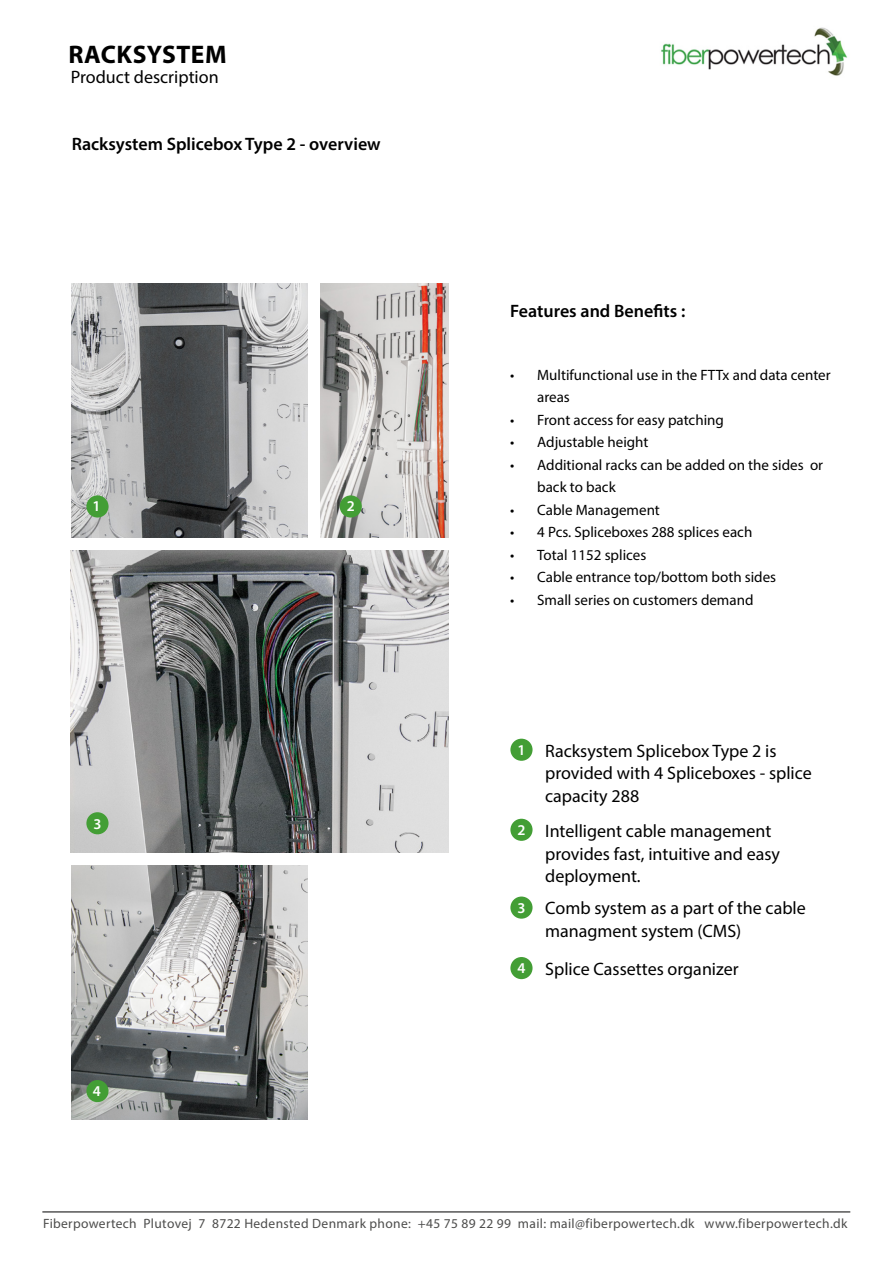
<style>
.page{position:relative;width:893px;height:1263px;background:#fff}
.page>*{position:absolute;margin:0;border:0;box-sizing:border-box;transform-origin:0 0}
.t1{font:700 25.5px "Myriad Pro";letter-spacing:.02em;color:#000}
.t2{font:18px/22.5px "Myriad Pro";color:#000}
.t3{font:600 18px "Myriad Pro";color:#000}
.t4{font:15px/22.5px "Myriad Pro";color:#000}
.t5{font:600 15px "Myriad Pro";color:#fff}
.t6{font:13.5px "Myriad Pro";letter-spacing:.025em;color:#4d4d4c}
</style>
<div class="page">
<hr style="left:42px;top:1211px;width:808px;height:1px;background:#000">
<img style="left:661px;top:27px;width:186px;height:49px">
<img style="left:71px;top:551px;width:378px;height:301px">
<img style="left:72px;top:284px;width:235px;height:253px">
<img style="left:72px;top:865px;width:235px;height:255px">
<img style="left:321px;top:284px;width:128px;height:253px">
<div style="left:86px;top:495px;width:23px;height:22px;background:#439e35;border-radius:50%"></div>
<div style="left:340px;top:495px;width:22px;height:22px;background:#439e35;border-radius:50%"></div>
<div style="left:86px;top:812px;width:23px;height:22px;background:#439e35;border-radius:50%"></div>
<div style="left:86px;top:1080px;width:23px;height:22px;background:#439e35;border-radius:50%"></div>
<div style="left:510px;top:739px;width:23px;height:22px;background:#439e35;border-radius:50%"></div>
<div style="left:510px;top:819px;width:23px;height:22px;background:#439e35;border-radius:50%"></div>
<div style="left:510px;top:896px;width:23px;height:23px;background:#439e35;border-radius:50%"></div>
<div style="left:510px;top:957px;width:23px;height:22px;background:#439e35;border-radius:50%"></div>
<h1 class="t1" style="left:68px;top:38px;width:160px">RACKSYSTEM</h1>
<p class="t2" style="left:71px;top:65px;width:149px">Product description</p>
<p class="t3" style="left:72px;top:133px;width:311px">Racksystem Splicebox Type 2 - overview</p>
<p class="t5" style="left:92px;top:497px;width:10px">1</p>
<p class="t5" style="left:93px;top:814px;width:10px">3</p>
<p class="t5" style="left:93px;top:1081px;width:10px">4</p>
<p class="t5" style="left:347px;top:497px;width:10px">2</p>
<p class="t3" style="left:510px;top:300px;width:177px">Features and Benefits :</p>
<p class="t4" style="left:537px;top:363px;width:295px;text-indent:-27px">• Multifunctional use in the FTTx and data center areas</p>
<p class="t4" style="left:510px;top:408px;width:215px">• Front access for easy patching</p>
<p class="t4" style="left:510px;top:431px;width:140px">• Adjustable height</p>
<p class="t4" style="left:537px;top:453px;width:287px;text-indent:-27px">• Additional racks can be added on the sides or back to back</p>
<p class="t4" style="left:510px;top:498px;width:151px">• Cable Management</p>
<p class="t4" style="left:510px;top:521px;width:244px">• 4 Pcs. Spliceboxes 288 splices each</p>
<p class="t4" style="left:510px;top:543px;width:138px">• Total 1152 splices</p>
<p class="t4" style="left:510px;top:566px;width:267px">• Cable entrance top/bottom both sides</p>
<p class="t4" style="left:510px;top:588px;width:245px">• Small series on customers demand</p>
<p class="t5" style="left:518px;top:740px;width:10px">1</p>
<p class="t5" style="left:518px;top:820px;width:10px">2</p>
<p class="t5" style="left:518px;top:898px;width:10px">3</p>
<p class="t5" style="left:518px;top:958px;width:10px">4</p>
<p class="t2" style="left:545px;top:739px;width:268px">Racksystem Splicebox Type 2 is provided with 4 Spliceboxes - splice capacity 288</p>
<p class="t2" style="left:545px;top:819px;width:236px">Intelligent cable management provides fast, intuitive and easy deployment.</p>
<p class="t2" style="left:545px;top:897px;width:262px">Comb system as a part of the cable managment system (CMS)</p>
<p class="t2" style="left:545px;top:958px;width:195px">Splice Cassettes organizer</p>
<p class="t6" style="left:43px;top:1215px;width:806px">Fiberpowertech Plutovej 7 8722 Hedensted Denmark phone: +45 75 89 22 99 mail: mail@fiberpowertech.dk www.fiberpowertech.dk</p>
</div>
